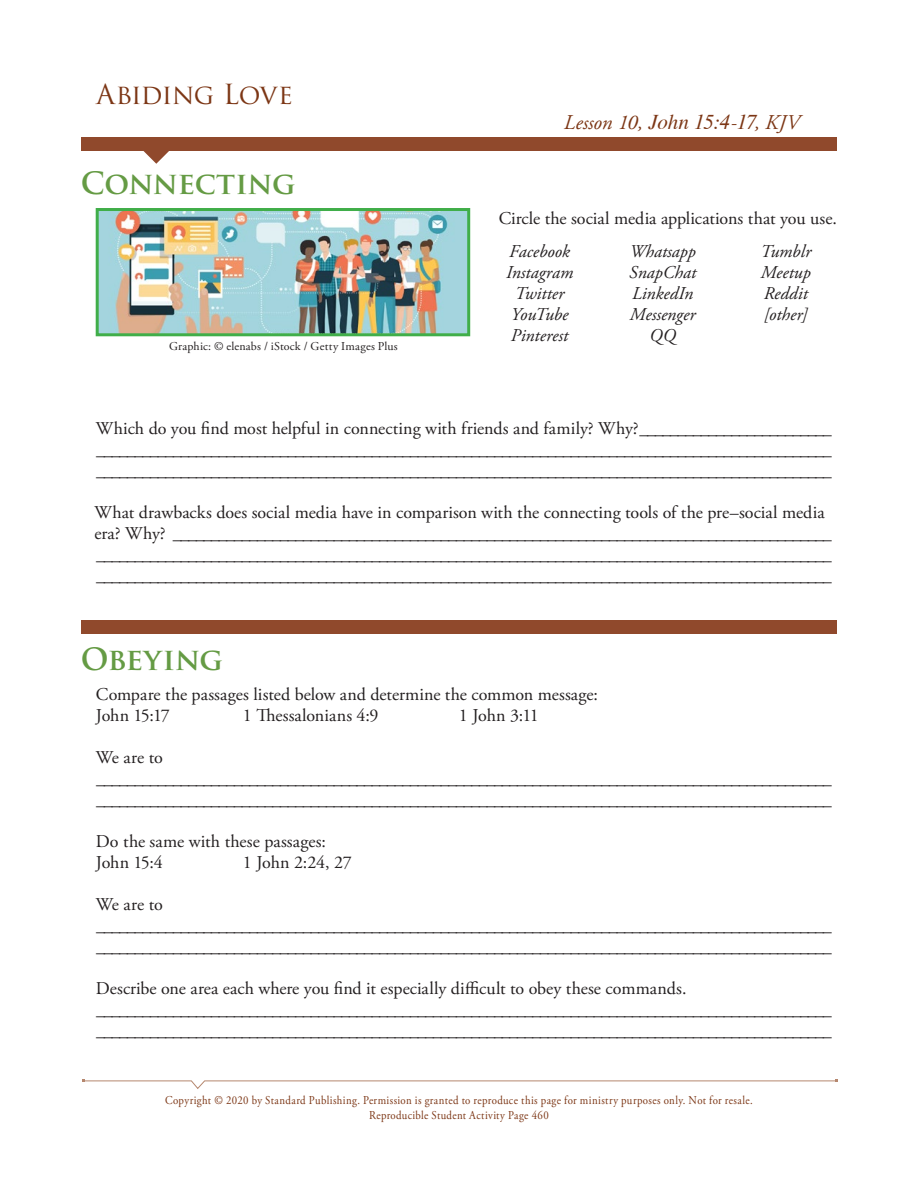
<style>
.page{position:relative;width:918px;height:1188px;background:#fff}
.page>*{position:absolute;margin:0;border:0;box-sizing:border-box;transform-origin:0 0}
.Repro_Head{font:700 30px "Trajan Pro";letter-spacing:-.01em;color:#659b44}
.Repro_Footer_Title{font:27px "Trajan Pro";letter-spacing:-.02em;color:#7c3615}
.Repro_Footer_Title-2{font:italic 21px "Adobe Garamond Pro";color:#7c3615}
.Repro_Body{font:18px/21px "Adobe Garamond Pro";color:#231f20}
.Repro_Body-2{font:italic 18px "Adobe Garamond Pro";color:#231f20}
.Repro_Body-3{font:italic 18px "Adobe Garamond Pro";letter-spacing:-.02em;color:#231f20}
.Repro_Body-4{font:12px "Adobe Garamond Pro";letter-spacing:.035em;color:#7c3615;scale:.9 1}
.Repro_Body-5{font:12px "Adobe Garamond Pro";letter-spacing:.015em;color:#231f20}
.s1{font-family:"Times"}
</style>
<div class="page">
<svg style="left:82px;top:1079px;width:756px;height:10px"></svg>
<div style="left:81px;top:137px;width:756px;height:14px;background:#90492c"></div>
<svg style="left:144px;top:151px;width:25px;height:13px"></svg>
<div style="left:81px;top:620px;width:756px;height:14px;background:#90492c"></div>
<img style="left:100px;top:212px;width:366px;height:120px">
<div style="left:96px;top:208px;width:374px;height:128px;border:3px solid #40ae49"></div>
<p class="Repro_Footer_Title" style="left:96px;top:77px;width:198px">Abiding Love</p>
<p class="Repro_Head" style="left:81px;top:164px;width:216px">CONNECTING</p>
<p class="Repro_Body-5" style="left:169px;top:339px;width:230px">Graphic: © elenabs / iStock / Getty Images Plus</p>
<p class="Repro_Footer_Title-2" style="left:564px;top:110px;width:237px">Lesson 10, <span class="s1">John 15:4-17</span>, KJV</p>
<p class="Repro_Body" style="left:499px;top:208px;width:340px">Circle the social media applications that you use.</p>
<p class="Repro_Body-2" style="left:509px;top:241px;width:62px">Facebook</p>
<p class="Repro_Body-2" style="left:506px;top:262px;width:69px">Instagram</p>
<p class="Repro_Body-2" style="left:515px;top:283px;width:51px">Twitter</p>
<p class="Repro_Body-3" style="left:511px;top:304px;width:59px">YouTube</p>
<p class="Repro_Body-2" style="left:511px;top:325px;width:59px">Pinterest</p>
<p class="Repro_Body-2" style="left:630px;top:241px;width:67px">Whatsapp</p>
<p class="Repro_Body-2" style="left:629px;top:262px;width:68px">SnapChat</p>
<p class="Repro_Body-2" style="left:632px;top:283px;width:63px">LinkedIn</p>
<p class="Repro_Body-2" style="left:630px;top:304px;width:67px">Messenger</p>
<p class="Repro_Body-2" style="left:650px;top:325px;width:28px">QQ</p>
<p class="Repro_Body-2" style="left:761px;top:241px;width:52px">Tumblr</p>
<p class="Repro_Body-2" style="left:761px;top:262px;width:52px">Meetup</p>
<p class="Repro_Body-2" style="left:764px;top:283px;width:46px">Reddit</p>
<p class="Repro_Body-2" style="left:764px;top:304px;width:45px">[other]</p>
<p class="Repro_Body" style="left:96px;top:418px;width:738px">Which do you find most helpful in connecting with friends and family? Why?_________________________</p>
<p class="Repro_Body" style="left:96px;top:439px;width:737px">________________________________________________________________________________________________</p>
<p class="Repro_Body" style="left:96px;top:460px;width:737px">________________________________________________________________________________________________</p>
<p class="Repro_Body" style="left:94px;top:502px;width:739px">What drawbacks does social media have in comparison with the connecting tools of the pre–social media era? Why? ______________________________________________________________________________________</p>
<p class="Repro_Body" style="left:96px;top:544px;width:737px">________________________________________________________________________________________________</p>
<p class="Repro_Body" style="left:96px;top:565px;width:737px">________________________________________________________________________________________________</p>
<p class="Repro_Head" style="left:81px;top:640px;width:144px">OBEYING</p>
<p class="Repro_Body" style="left:96px;top:684px;width:504px">Compare the passages listed below and determine the common message:</p>
<p class="Repro_Body" style="left:96px;top:705px;width:75px">John 15:17</p>
<p class="Repro_Body" style="left:243px;top:705px;width:137px">1 Thessalonians 4:9</p>
<p class="Repro_Body" style="left:459px;top:705px;width:82px">1 John 3:11</p>
<p class="Repro_Body" style="left:96px;top:747px;width:68px">We are to</p>
<p class="Repro_Body" style="left:96px;top:768px;width:737px">________________________________________________________________________________________________</p>
<p class="Repro_Body" style="left:96px;top:789px;width:737px">________________________________________________________________________________________________</p>
<p class="Repro_Body" style="left:96px;top:831px;width:231px">Do the same with these passages:</p>
<p class="Repro_Body" style="left:96px;top:852px;width:68px">John 15:4</p>
<p class="Repro_Body" style="left:243px;top:852px;width:110px">1 John 2:24, 27</p>
<p class="Repro_Body" style="left:96px;top:894px;width:68px">We are to</p>
<p class="Repro_Body" style="left:96px;top:915px;width:737px">________________________________________________________________________________________________</p>
<p class="Repro_Body" style="left:96px;top:936px;width:737px">________________________________________________________________________________________________</p>
<p class="Repro_Body" style="left:96px;top:978px;width:592px">Describe one area each where you find it especially difficult to obey these commands.</p>
<p class="Repro_Body" style="left:96px;top:999px;width:737px">________________________________________________________________________________________________</p>
<p class="Repro_Body" style="left:96px;top:1020px;width:737px">________________________________________________________________________________________________</p>
<p class="Repro_Body-4" style="left:165px;top:1093px;width:654px">Copyright © 2020 by Standard Publishing. Permission is granted to reproduce this page for ministry purposes only. Not for resale.</p>
<p class="Repro_Body-4" style="left:369px;top:1108px;width:201px">Reproducible Student Activity Page 460</p>
</div>
